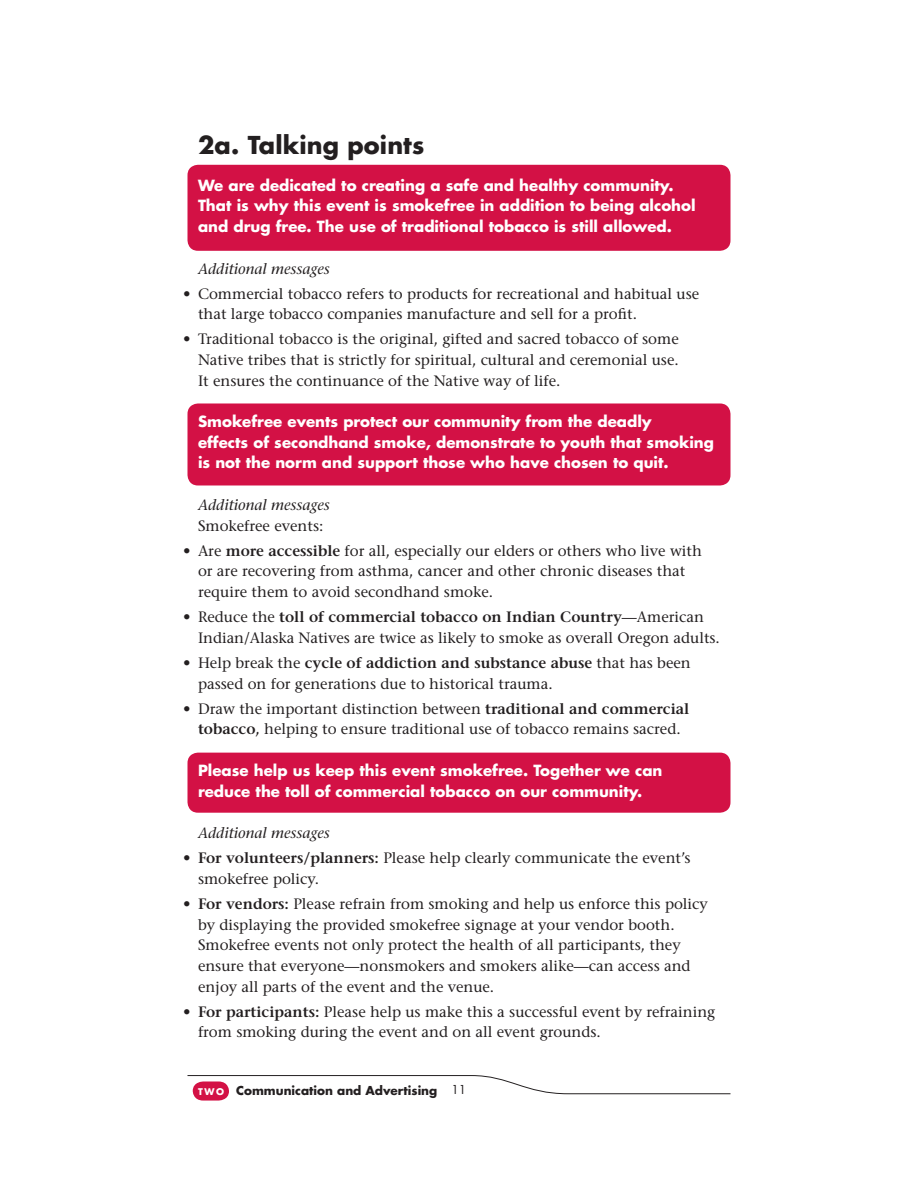
<style>
.page{position:relative;width:918px;height:1188px;background:#fff}
.page>*{position:absolute;margin:0;border:0;box-sizing:border-box;transform-origin:0 0}
.t1{font:700 24px "Futura";letter-spacing:.005em;color:#231f20}
.t2{font:15px/20.7px "Stone Serif";color:#231f20}
.t3{font:700 15px/20.7px "Futura";color:#fff}
.t4{font:italic 15px "Stone Serif";color:#231f20}
.t5{font:700 12px "Futura";color:#231f20}
.s1{font-weight:600}
.s2{font-size:9px;color:#fff}
.s3{font-weight:400}
</style>
<div class="page">
<svg style="left:187px;top:1075px;width:544px;height:26px"></svg>
<div style="left:188px;top:165px;width:542px;height:86px;background:#d31145;border-radius:10px"></div>
<div style="left:188px;top:403px;width:542px;height:82px;background:#d31145;border-radius:10px"></div>
<div style="left:188px;top:753px;width:542px;height:60px;background:#d31145;border-radius:10px"></div>
<h1 class="t1" style="left:198px;top:134px;width:228px">2a. Talking points</h1>
<p class="t3" style="left:198px;top:176px;width:499px">We are dedicated to creating a safe and healthy community.<br>That is why this event is smokefree in addition to being alcohol and drug free. The use of traditional tobacco is still allowed.</p>
<p class="t4" style="left:198px;top:262px;width:134px">Additional messages</p>
<p class="t2" style="left:198px;top:285px;width:503px;text-indent:-15px">• Commercial tobacco refers to products for recreational and habitual use that large tobacco companies manufacture and sell for a profit.</p>
<p class="t2" style="left:198px;top:330px;width:482px;text-align:justify;text-indent:-15px">• Traditional tobacco is the original, gifted and sacred tobacco of some Native tribes that is strictly for spiritual, cultural and ceremonial use.<br>It ensures the continuance of the Native way of life.</p>
<p class="t3" style="left:198px;top:413px;width:518px">Smokefree events protect our community from the deadly<br>effects of secondhand smoke, demonstrate to youth that smoking is not the norm and support those who have chosen to quit.</p>
<p class="t4" style="left:198px;top:499px;width:134px">Additional messages</p>
<p class="t2" style="left:198px;top:517px;width:127px">Smokefree events:</p>
<p class="t2" style="left:198px;top:542px;width:506px;text-indent:-15px">• Are <span class="s1">more accessible</span> for all, especially our elders or others who live with or are recovering from asthma, cancer and other chronic diseases that require them to avoid secondhand smoke.</p>
<p class="t2" style="left:198px;top:608px;width:523px;text-indent:-15px">• Reduce the <span class="s1">toll of commercial tobacco on Indian Country</span>—American<br>Indian/Alaska Natives are twice as likely to smoke as overall Oregon adults.</p>
<p class="t2" style="left:198px;top:654px;width:494px;text-indent:-15px">• Help break the <span class="s1">cycle of addiction and substance abuse</span> that has been passed on for generations due to historical trauma.</p>
<p class="t2" style="left:183px;top:700px;width:508px;text-align:center">• Draw the important distinction between <span class="s1">traditional and commercial tobacco,</span> helping to ensure traditional use of tobacco remains sacred.</p>
<p class="t3" style="left:198px;top:761px;width:466px">Please help us keep this event smokefree. Together we can reduce the toll of commercial tobacco on our community.</p>
<p class="t4" style="left:198px;top:827px;width:134px">Additional messages</p>
<p class="t2" style="left:198px;top:849px;width:494px;text-indent:-15px">• <span class="s1">For volunteers/planners:</span> Please help clearly communicate the event’s smokefree policy.</p>
<p class="t2" style="left:198px;top:895px;width:511px;text-indent:-15px">• <span class="s1">For vendors:</span> Please refrain from smoking and help us enforce this policy by displaying the provided smokefree signage at your vendor booth.<br>Smokefree events not only protect the health of all participants, they ensure that everyone—nonsmokers and smokers alike—can access and enjoy all parts of the event and the venue.</p>
<p class="t2" style="left:198px;top:1003px;width:519px;text-indent:-15px">• <span class="s1">For participants:</span> Please help us make this a successful event by refraining from smoking during the event and on all event grounds.</p>
<p class="t5" style="left:198px;top:1085px;width:270px"><span class="s2">T W O</span> Communication and Advertising <span class="s3">11</span></p>
</div>
